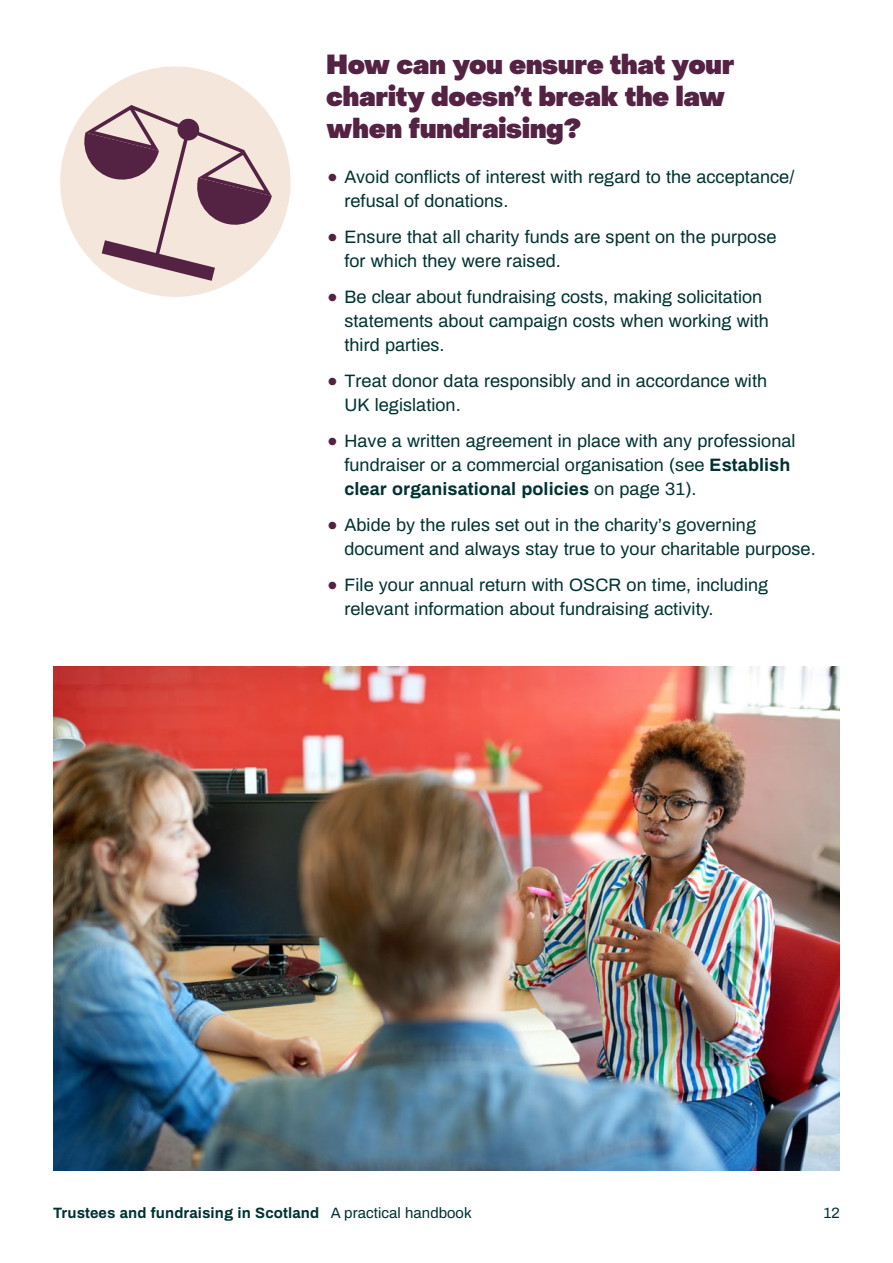
<style>
.page{position:relative;width:893px;height:1263px;background:#fff}
.page>*{position:absolute;margin:0;border:0;box-sizing:border-box;transform-origin:0 0}
.t1{font:900 27px/32px "Object Sans";letter-spacing:.005em;color:#542344}
.t2{font:18px/24px "Archivo";letter-spacing:.005em;color:#003232}
.t3{font:700 15px "Archivo";letter-spacing:.005em;color:#003232}
.t4{font:15px "Archivo";color:#003232}
.s1{font-size:30.6px;color:#542344}
.s2{font-weight:700}
.s3{font-weight:400}
</style>
<div class="page">
<img style="left:53px;top:666px;width:787px;height:504px">
<svg style="left:60px;top:66px;width:231px;height:231px"></svg>
<svg style="left:80px;top:102px;width:192px;height:179px;background:#ceb7b8"></svg>
<h1 class="t1" style="left:327px;top:49px;width:409px">How can you ensure that your charity doesn’t break the law when fundraising?</h1>
<p class="t2" style="left:344px;top:164px;width:451px;text-indent:-17px"><span class="s1">•</span> Avoid conflicts of interest with regard to the acceptance/ refusal of donations.</p>
<p class="t2" style="left:344px;top:224px;width:433px;text-indent:-17px"><span class="s1">•</span> Ensure that all charity funds are spent on the purpose for which they were raised.</p>
<p class="t2" style="left:344px;top:284px;width:426px;text-indent:-17px"><span class="s1">•</span> Be clear about fundraising costs, making solicitation statements about campaign costs when working with third parties.</p>
<p class="t2" style="left:344px;top:368px;width:424px;text-indent:-17px"><span class="s1">•</span> Treat donor data responsibly and in accordance with<br>UK legislation.</p>
<p class="t2" style="left:344px;top:428px;width:453px;text-indent:-17px"><span class="s1">•</span> Have a written agreement in place with any professional fundraiser or a commercial organisation (see <span class="s2">Establish clear organisational policies</span> on page 31).</p>
<p class="t2" style="left:344px;top:512px;width:473px;text-indent:-17px"><span class="s1">•</span> Abide by the rules set out in the charity’s governing document and always stay true to your charitable purpose.</p>
<p class="t2" style="left:344px;top:572px;width:425px;text-indent:-17px"><span class="s1">•</span> File your annual return with OSCR on time, including relevant information about fundraising activity.</p>
<p class="t3" style="left:53px;top:1202px;width:420px">Trustees and fundraising in Scotland <span class="s3">A practical handbook</span></p>
<p class="t4" style="left:823px;top:1202px;width:18px">12</p>
</div>
